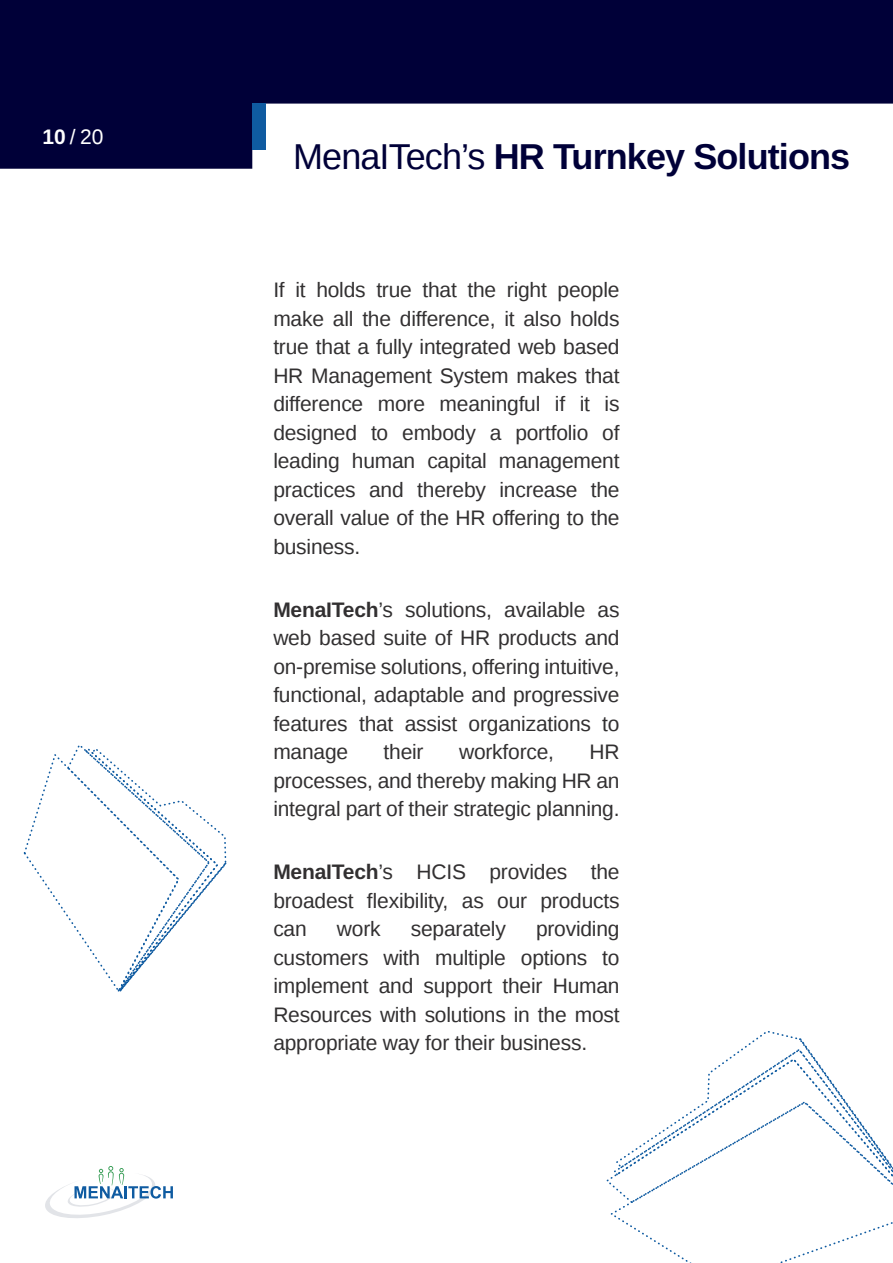
<style>
.page{position:relative;width:893px;height:1263px;background:#fff}
.page>*{position:absolute;margin:0;border:0;box-sizing:border-box;transform-origin:0 0}
.t1{font:700 36px "Liberation Sans";letter-spacing:-.025em;color:#000038}
.t2{font:21px/28.5px "Liberation Sans";letter-spacing:-.01em;color:#323031;text-align:justify}
.t3{font:21px "Liberation Sans";color:#fff}
.s1{font-weight:700}
.s2{font-weight:400}
</style>
<div class="page">
<svg style="left:45px;top:1166px;width:128px;height:52px"></svg>
<svg style="left:0;top:0;width:893px;height:169px;fill:#000038"></svg>
<div style="left:252px;top:104px;width:14px;height:46px;background:#0f5ba1"></div>
<svg style="left:606px;top:1037px;width:239px;height:145px"></svg>
<svg style="left:608px;top:1100px;width:285px;height:163px"></svg>
<svg style="left:23px;top:745px;width:204px;height:247px"></svg>
<p class="t3" style="left:42px;top:125px;width:62px"><span class="s1">10</span>/20</p>
<h1 class="t1" style="left:293px;top:132px;width:558px"><span class="s2">MenaITech’s</span> HR Turnkey Solutions</h1>
<p class="t2" style="left:273px;top:277px;width:348px">If it holds true that the right people make all the difference, it also holds true that a fully integrated web based HR Management System makes that difference more meaningful if it is designed to embody a portfolio of leading human capital management practices and thereby increase the overall value of the HR offering to the business.</p>
<p class="t2" style="left:273px;top:596px;width:348px"><span class="s1">MenaITech</span>’s solutions, available as web based suite of HR products and on-premise solutions, offering intuitive, functional, adaptable and progressive features that assist organizations to manage</p>
<p class="t2" style="left:384px;top:739px;width:42px">their</p>
<p class="t2" style="left:459px;top:739px;width:96px">workforce,</p>
<p class="t2" style="left:273px;top:739px;width:348px;text-indent:316px">HR processes, and thereby making HR an integral part of their strategic planning.</p>
<p class="t2" style="left:273px;top:859px;width:348px"><span class="s1">MenaITech</span>’s HCIS provides the broadest flexibility, as our products can</p>
<p class="t2" style="left:273px;top:916px;width:348px;text-indent:263px">providing customers with multiple options to implement and support their Human Resources with solutions in the most appropriate way for their business.</p>
<p class="t2" style="left:337px;top:916px;width:45px">work</p>
<p class="t2" style="left:411px;top:916px;width:96px">separately</p>
</div>
